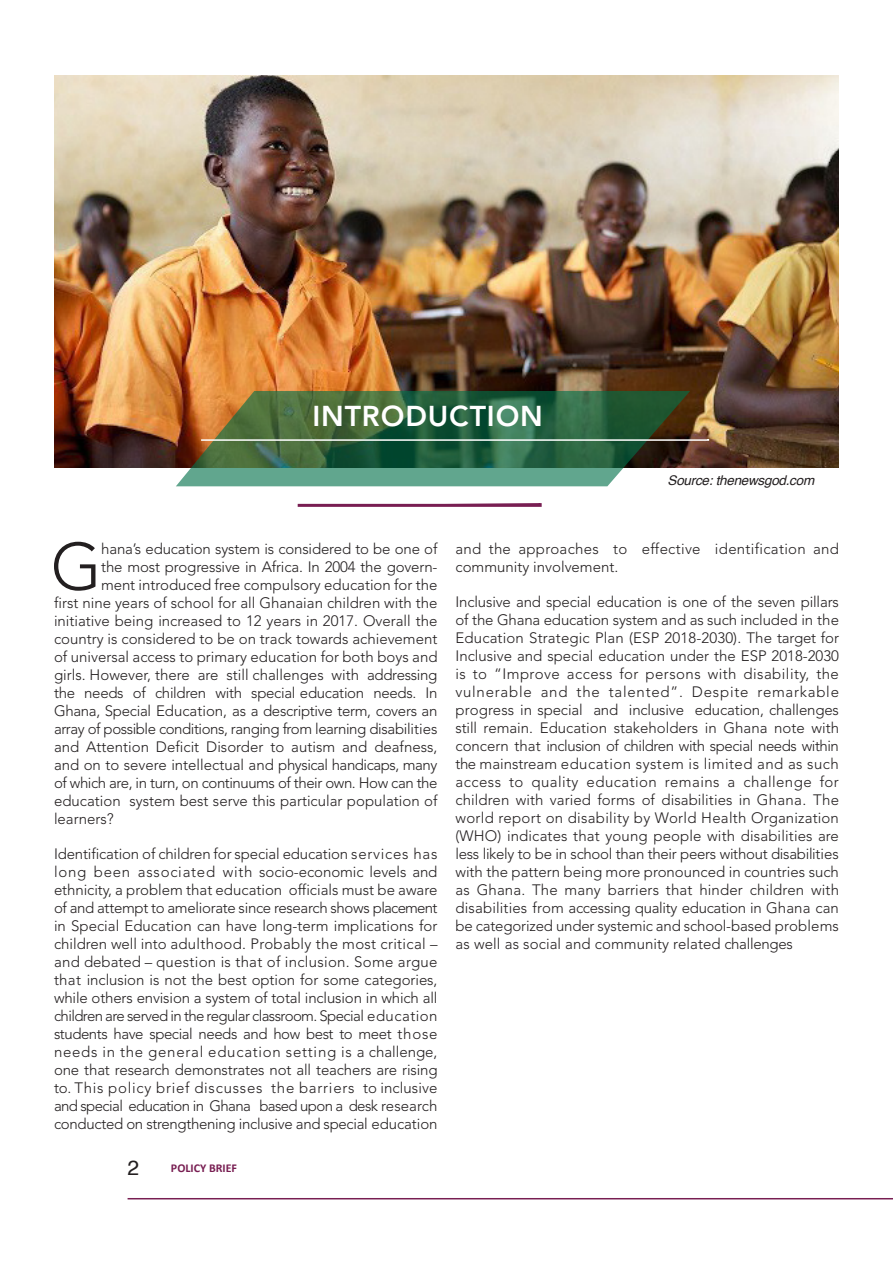
<style>
.page{position:relative;width:893px;height:1263px;background:#fff}
.page>*{position:absolute;margin:0;border:0;box-sizing:border-box;transform-origin:0 0}
.t1{font:300 65.85px "Avenir LT Std";color:#231f20}
.Chapter_Header_2017{font:800 28.5px "Avenir LT Std";letter-spacing:.03em;color:#fff}
.t2{font:21px "Helvetica";color:#231f20}
.t3{font:300 15px/18px "Avenir LT Std";color:#231f20;text-align:justify}
.t4{font:300 15px "Avenir LT Std";letter-spacing:-.03em;color:#231f20}
.t5{font:300 15px "Avenir LT Std";letter-spacing:-.02em;color:#231f20}
.t6{font:300 15px/18px "Avenir LT Std";letter-spacing:.02em;color:#231f20}
.t7{font:italic 13.5px "Helvetica";letter-spacing:-.02em;color:#231f20}
.t8{font:700 12px "Calibri";color:#781e52}
</style>
<div class="page">
<hr style="left:128px;top:1198px;width:765px;height:1px;background:#781e52">
<img style="left:55px;top:75px;width:783px;height:392px">
<svg style="left:176px;top:391px;width:514px;height:95px;background:#49704d"></svg>
<svg style="left:200px;top:437px;width:510px;height:5px;background:#718b73"></svg>
<svg style="left:297px;top:503px;width:245px;height:4px"></svg>
<p class="Chapter_Header_2017" style="left:312px;top:399px;width:232px">INTRODUCTION</p>
<p class="t7" style="left:668px;top:469px;width:148px">Source: thenewsgod.com</p>
<p class="t1" style="left:51px;top:528px;width:53px">G</p>
<p class="t3" style="left:101px;top:539px;width:338px">hana’s education system is considered to be one of</p>
<p class="t3" style="left:101px;top:557px;width:338px">the most progressive in Africa. In 2004 the govern-</p>
<p class="t3" style="left:101px;top:575px;width:338px">ment introduced free compulsory education for the</p>
<p class="t3" style="left:54px;top:593px;width:385px">first nine years of school for all Ghanaian children with the</p>
<p class="t3" style="left:54px;top:611px;width:385px">initiative being increased to 12 years in 2017. Overall the</p>
<p class="t3" style="left:54px;top:629px;width:385px">country is considered to be on track towards achievement</p>
<p class="t3" style="left:54px;top:647px;width:385px">of universal access to primary education for both boys and</p>
<p class="t3" style="left:54px;top:665px;width:385px">girls. However, there are still challenges with addressing</p>
<p class="t5" style="left:54px;top:683px;width:385px">the needs of children with special education needs. In</p>
<p class="t5" style="left:54px;top:701px;width:385px">Ghana, Special Education, as a descriptive term, covers an</p>
<p class="t4" style="left:54px;top:719px;width:385px">array of possible conditions, ranging from learning disabilities</p>
<p class="t3" style="left:54px;top:737px;width:385px">and Attention Deficit Disorder to autism and deafness,</p>
<p class="t3" style="left:54px;top:755px;width:385px">and on to severe intellectual and physical handicaps, many</p>
<p class="t4" style="left:54px;top:773px;width:385px">of which are, in turn, on continuums of their own. How can the</p>
<p class="t3" style="left:54px;top:791px;width:385px">education system best serve this particular population of</p>
<p class="t3" style="left:54px;top:809px;width:61px">learners?</p>
<p class="t3" style="left:54px;top:844px;width:385px">Identification of children for special education services has long been associated with socio-economic levels and ethnicity, a problem that education officials must be aware of and attempt to ameliorate since research shows placement in Special Education can have long-term implications for children well into adulthood. Probably the most critical – and debated – question is that of inclusion. Some argue that inclusion is not the best option for some categories, while others envision a system of total inclusion in which all children are served in the regular classroom. Special education students have special needs and how best to meet those needs in the general education setting is a challenge, one that research demonstrates not all teachers are rising to. This policy brief discusses the barriers to inclusive and special education in Ghana based upon a desk research conducted on strengthening inclusive and special education</p>
<h3 class="t2" style="left:128px;top:1152px;width:13px">2</h3>
<p class="t8" style="left:171px;top:1159px;width:68px">POLICY BRIEF</p>
<p class="t6" style="left:455px;top:539px;width:385px">and the approaches to effective identification and community involvement.</p>
<p class="t3" style="left:455px;top:592px;width:385px">Inclusive and special education is one of the seven pillars of the Ghana education system and as such included in the Education Strategic Plan (ESP 2018-2030). The target for Inclusive and special education under the ESP 2018-2030 is to “Improve access for persons with disability, the vulnerable and the talented”. Despite remarkable progress in special and inclusive education, challenges still remain. Education stakeholders in Ghana note with concern that inclusion of children with special needs within the mainstream education system is limited and as such access to quality education remains a challenge for children with varied forms of disabilities in Ghana. The world report on disability by World Health Organization (WHO) indicates that young people with disabilities are less likely to be in school than their peers without disabilities with the pattern being more pronounced in countries such as Ghana. The many barriers that hinder children with disabilities from accessing quality education in Ghana can be categorized under systemic and school-based problems as well as social and community related challenges</p>
</div>
